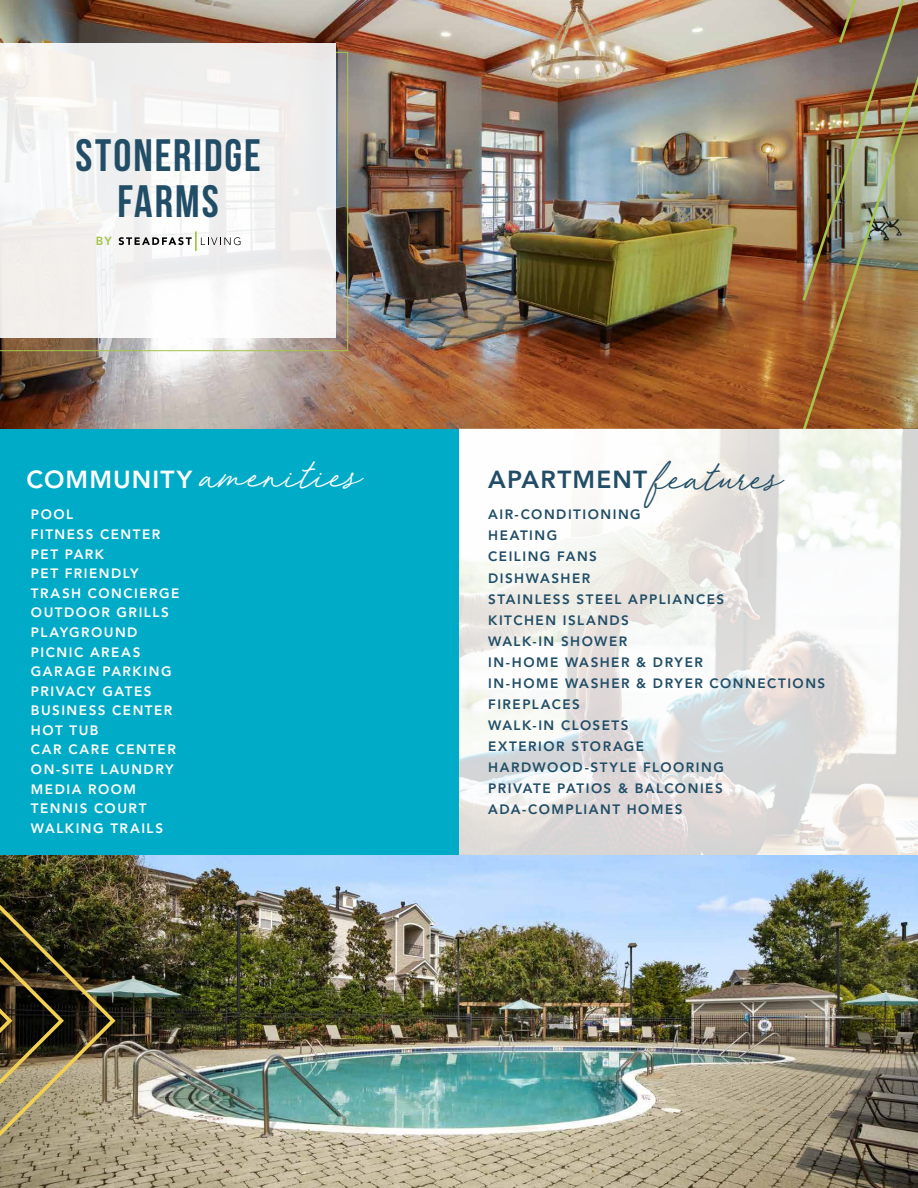
<style>
.page{position:relative;width:918px;height:1188px;background:#fff}
.page>*{position:absolute;margin:0;border:0;box-sizing:border-box;transform-origin:0 0}
.t1{font:700 45.45px/45px "Bebas Neue";letter-spacing:.045em;color:#214d66;text-align:center}
.t2{font:800 24.45px "Avenir LT Std";letter-spacing:.045em;color:#fff}
.t3{font:800 24.45px "Avenir LT Std";letter-spacing:.045em;color:#214d66}
.t4{font:800 13.5px/21px "Avenir LT Std";letter-spacing:.11em;color:#214d66}
.t5{font:800 13.5px/19.6px "Avenir LT Std";letter-spacing:.11em;color:#fff}
.t6{font:800 11.7px "Avenir LT Std";color:#a6c54c}
.s1{font-family:"Red Vevet";font-weight:400;font-size:37.95px}
</style>
<div class="page">
<img style="left:0;top:0;width:800px;height:429px">
<img style="left:0;top:854px;width:918px;height:334px">
<img style="left:800px;top:0;width:118px;height:429px">
<img style="left:0;top:51px;width:349px;height:301px">
<div style="left:0;top:43px;width:336px;height:294px;background:linear-gradient(to right,#f5f3f1,#f2f2f2)"></div>
<div style="left:0;top:429px;width:459px;height:425px;background:#00abc7"></div>
<img style="left:459px;top:429px;width:459px;height:425px">
<svg style="left:0;top:905px;width:116px;height:231px;background:#5c543a"></svg>
<svg style="left:119px;top:231px;width:121px;height:20px"></svg>
<h1 class="t1" style="left:75px;top:133px;width:187px">STONERIDGE<br>FARMS</h1>
<p class="t6" style="left:96px;top:234px;width:18px">BY</p>
<h2 class="t2" style="left:27px;top:465px;width:336px">COMMUNITY <span class="s1">amenities</span></h2>
<h2 class="t3" style="left:488px;top:465px;width:295px">APARTMENT <span class="s1">features</span></h2>
<p class="t5" style="left:31px;top:505px;width:150px">POOL<br>FITNESS CENTER<br>PET PARK<br>PET FRIENDLY<br>TRASH CONCIERGE<br>OUTDOOR GRILLS<br>PLAYGROUND<br>PICNIC AREAS<br>GARAGE PARKING<br>PRIVACY GATES<br>BUSINESS CENTER<br>HOT TUB<br>CAR CARE CENTER<br>ON-SITE LAUNDRY<br>MEDIA ROOM<br>TENNIS COURT<br>WALKING TRAILS</p>
<p class="t4" style="left:488px;top:504px;width:339px">AIR-CONDITIONING<br>HEATING<br>CEILING FANS<br>DISHWASHER<br>STAINLESS STEEL APPLIANCES<br>KITCHEN ISLANDS<br>WALK-IN SHOWER<br>IN-HOME WASHER &amp; DRYER<br>IN-HOME WASHER &amp; DRYER CONNECTIONS<br>FIREPLACES<br>WALK-IN CLOSETS<br>EXTERIOR STORAGE<br>HARDWOOD-STYLE FLOORING<br>PRIVATE PATIOS &amp; BALCONIES<br>ADA-COMPLIANT HOMES</p>
</div>
